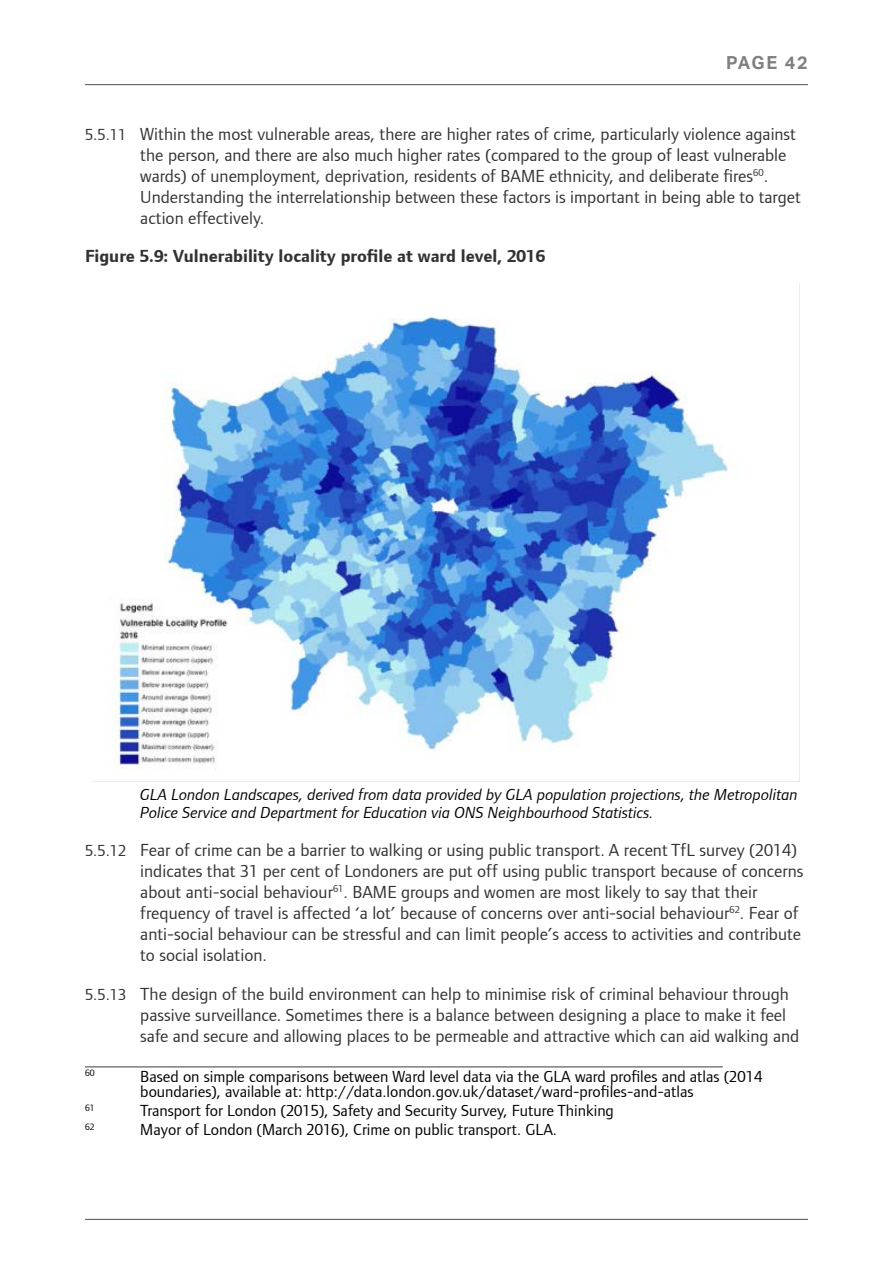
<style>
.page{position:relative;width:893px;height:1263px;background:#fff}
.page>*{position:absolute;margin:0;border:0;box-sizing:border-box;transform-origin:0 0}
.t1{font:18px/21px "Foundry Form Sans";color:#313231}
.Figures{font:700 18px "Foundry Form Sans";color:#313231}
.t2{font:700 18px "Aktiv Grotesk";letter-spacing:.08em;color:#808080}
.Footnotes{font:16.5px/15px "Foundry Form Sans";color:#000}
.Source{font:italic 16.5px/18px "Foundry Form Sans";color:#000}
.Footnotes-2{font:9.6px "Foundry Form Sans";color:#000}
.s1{font-size:16.5px}
</style>
<div class="page">
<hr style="left:85px;top:1219px;width:723px;height:1px;background:#4d4d4f">
<hr style="left:85px;top:84px;width:723px;height:1px;background:#4d4d4f">
<img style="left:93px;top:283px;width:707px;height:499px">
<hr style="left:85px;top:1066px;width:638px;height:1px;background:#363e43">
<p class="t2" style="left:726px;top:52px;width:83px">PAGE 42</p>
<p class="t1" style="left:140px;top:124px;width:662px;text-indent:-55px"><span class="s1">5.5.11</span> Within the most vulnerable areas, there are higher rates of crime, particularly violence against the person, and there are also much higher rates (compared to the group of least vulnerable wards) of unemployment, deprivation, residents of BAME ethnicity, and deliberate fires<sup>60</sup>.<br>Understanding the interrelationship between these factors is important in being able to target action effectively.</p>
<p class="Figures" style="left:85px;top:246px;width:462px">Figure 5.9: Vulnerability locality profile at ward level, 2016</p>
<p class="Source" style="left:140px;top:786px;width:659px">GLA London Landscapes, derived from data provided by GLA population projections, the Metropolitan<br>Police Service and Department for Education via ONS Neighbourhood Statistics.</p>
<p class="t1" style="left:140px;top:840px;width:665px;text-indent:-55px"><span class="s1">5.5.12</span> Fear of crime can be a barrier to walking or using public transport. A recent TfL survey (2014) indicates that 31 per cent of Londoners are put off using public transport because of concerns about anti-social behaviour<sup>61</sup>. BAME groups and women are most likely to say that their frequency of travel is affected ‘a lot’ because of concerns over anti-social behaviour<sup>62</sup>. Fear of anti-social behaviour can be stressful and can limit people’s access to activities and contribute to social isolation.</p>
<p class="t1" style="left:140px;top:983px;width:660px;text-indent:-55px"><span class="s1">5.5.13</span> The design of the build environment can help to minimise risk of criminal behaviour through passive surveillance. Sometimes there is a balance between designing a place to make it feel safe and secure and allowing places to be permeable and attractive which can aid walking and</p>
<p class="Footnotes-2" style="left:85px;top:1068px;width:11px">60</p>
<p class="Footnotes" style="left:140px;top:1069px;width:623px">Based on simple comparisons between Ward level data via the GLA ward profiles and atlas (2014 boundaries), available at: http://data.london.gov.uk/dataset/ward-profiles-and-atlas</p>
<p class="Footnotes-2" style="left:85px;top:1102px;width:11px">61</p>
<p class="Footnotes" style="left:140px;top:1103px;width:475px">Transport for London (2015), Safety and Security Survey, Future Thinking</p>
<p class="Footnotes-2" style="left:85px;top:1121px;width:11px">62</p>
<p class="Footnotes" style="left:140px;top:1122px;width:418px">Mayor of London (March 2016), Crime on public transport. GLA.</p>
</div>
